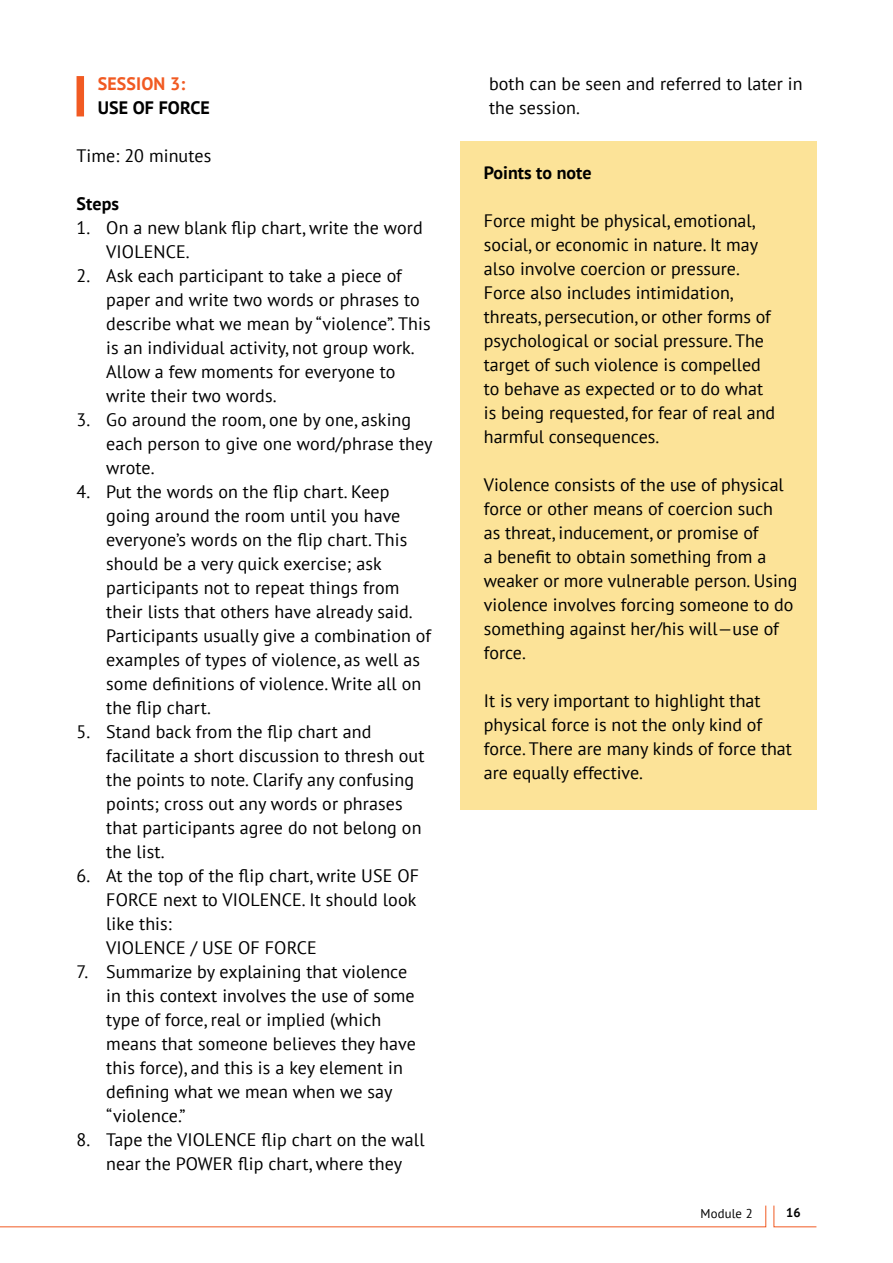
<style>
.page{position:relative;width:893px;height:1263px;background:#fff}
.page>*{position:absolute;margin:0;border:0;box-sizing:border-box;transform-origin:0 0}
.t1{font:18px/24px "PT Sans";letter-spacing:.005em;color:#000}
.t2{font:700 18px "PT Sans";color:#000}
.t3{font:700 18px "PT Sans";letter-spacing:.005em;color:#f15a22}
.t4{font:12.75px "PT Sans";letter-spacing:.01em;color:#000}
.t5{font:700 12.75px "PT Sans";color:#000}
</style>
<div class="page">
<svg style="left:773px;top:1205px;width:44px;height:22px"></svg>
<svg style="left:0;top:1205px;width:766px;height:23px"></svg>
<div style="left:460px;top:141px;width:357px;height:669px;background:#fce398"></div>
<div style="left:77px;top:76px;width:7px;height:40px;background:#f15a22"></div>
<p class="t3" style="left:98px;top:72px;width:89px">SESSION 3:</p>
<p class="t2" style="left:98px;top:96px;width:114px">USE OF FORCE</p>
<p class="t1" style="left:77px;top:143px;width:136px">Time: 20 minutes</p>
<p class="t2" style="left:77px;top:192px;width:44px">Steps</p>
<p class="t1" style="left:106px;top:215px;width:318px;text-indent:-30px">1. On a new blank flip chart, write the word<br>VIOLENCE.</p>
<p class="t1" style="left:106px;top:263px;width:326px;text-indent:-30px">2. Ask each participant to take a piece of paper and write two words or phrases to describe what we mean by “violence”. This is an individual activity, not group work.<br>Allow a few moments for everyone to write their two words.</p>
<p class="t1" style="left:106px;top:407px;width:328px;text-indent:-30px">3. Go around the room, one by one, asking each person to give one word/phrase they wrote.</p>
<p class="t1" style="left:106px;top:479px;width:326px;text-indent:-30px">4. Put the words on the flip chart. Keep going around the room until you have everyone’s words on the flip chart. This should be a very quick exercise; ask participants not to repeat things from their lists that others have already said.<br>Participants usually give a combination of examples of types of violence, as well as some definitions of violence. Write all on the flip chart.</p>
<p class="t1" style="left:106px;top:719px;width:320px;text-indent:-30px">5. Stand back from the flip chart and facilitate a short discussion to thresh out the points to note. Clarify any confusing points; cross out any words or phrases that participants agree do not belong on the list.</p>
<p class="t1" style="left:106px;top:863px;width:314px;text-indent:-30px">6. At the top of the flip chart, write USE OF<br>FORCE next to VIOLENCE. It should look like this:<br>VIOLENCE / USE OF FORCE</p>
<p class="t1" style="left:106px;top:959px;width:311px;text-indent:-30px">7. Summarize by explaining that violence in this context involves the use of some type of force, real or implied (which means that someone believes they have this force), and this is a key element in defining what we mean when we say “violence.”</p>
<p class="t1" style="left:77px;top:1127px;width:350px;text-align:center">8. Tape the VIOLENCE flip chart on the wall near the POWER flip chart, where they</p>
<p class="t1" style="left:489px;top:72px;width:315px">both can be seen and referred to later in the session.</p>
<p class="t2" style="left:484px;top:161px;width:109px">Points to note</p>
<p class="t1" style="left:484px;top:208px;width:293px">Force might be physical, emotional, social, or economic in nature. It may also involve coercion or pressure.<br>Force also includes intimidation, threats, persecution, or other forms of psychological or social pressure. The target of such violence is compelled to behave as expected or to do what is being requested, for fear of real and harmful consequences.</p>
<p class="t1" style="left:484px;top:472px;width:315px">Violence consists of the use of physical force or other means of coercion such<br>as threat, inducement, or promise of<br>a benefit to obtain something from a weaker or more vulnerable person. Using violence involves forcing someone to do something against her/his will—use of force.</p>
<p class="t1" style="left:484px;top:688px;width:310px">It is very important to highlight that physical force is not the only kind of force. There are many kinds of force that are equally effective.</p>
<p class="t4" style="left:701px;top:1206px;width:54px">Module 2</p>
<p class="t5" style="left:786px;top:1204px;width:16px">16</p>
</div>
